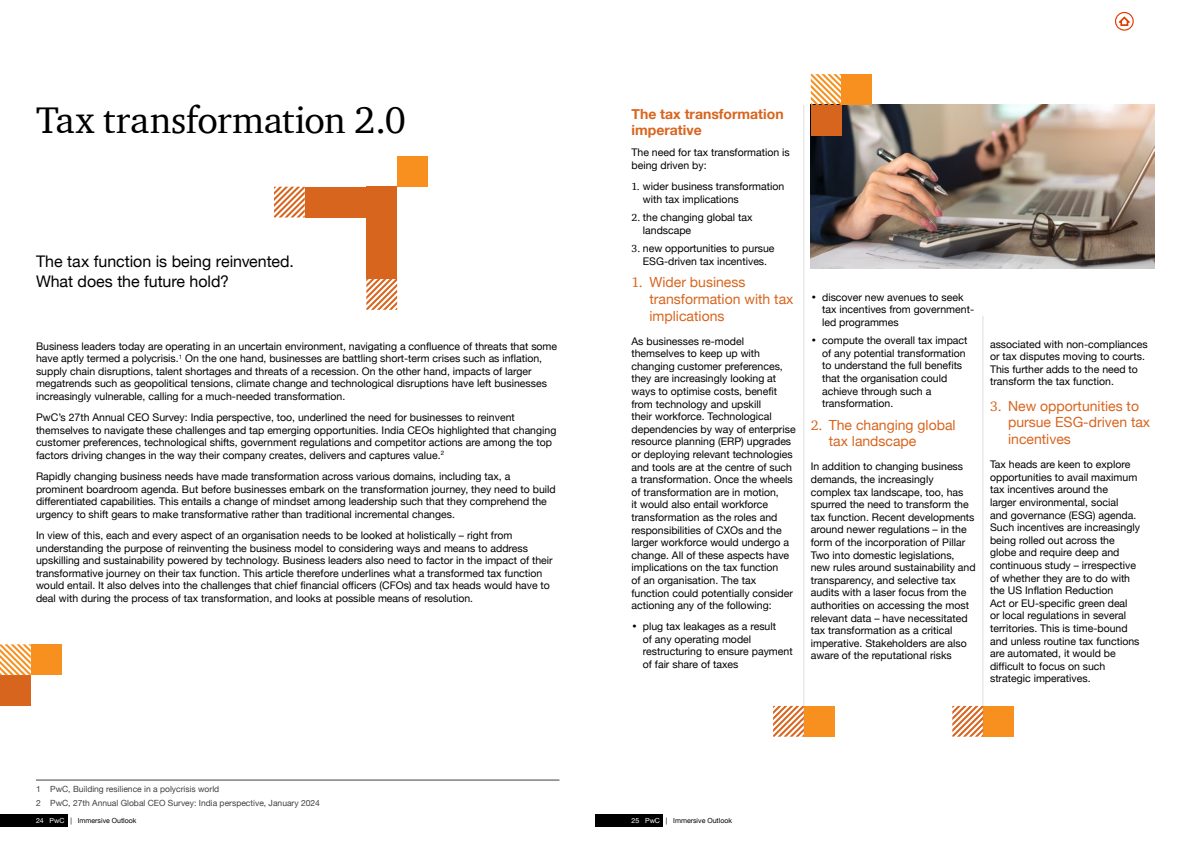
<style>
.page{position:relative;width:1191px;height:842px;background:#fff}
.page>*{position:absolute;margin:0;border:0;box-sizing:border-box;transform-origin:0 0}
.t1{font:38px "ITC Charter Com";letter-spacing:-.01em;color:#000}
.t2{font:16px/19.2px "Helvetica Neue";letter-spacing:-.005em;color:#000}
.t3{font:14px/16.8px "Helvetica Neue";color:#d8651e}
.t4{font:700 14px/16.8px "Helvetica Neue";color:#d8651e}
.t5{font:10.5px/12.6px "Helvetica Neue";color:#000}
.t6{font:8.5px/14.3px "Helvetica Neue";color:#414042}
.t7{font:7px "Helvetica Neue";color:#000}
.s1{font-family:"ITC Charter Com"}
.s2{color:#fff}
</style>
<div class="page">
<div style="left:0;top:814px;width:67px;height:13px;background:#000"></div>
<div style="left:595px;top:814px;width:68px;height:13px;background:#000"></div>
<svg style="left:1115px;top:12px;width:18px;height:19px"></svg>
<img style="left:811px;top:105px;width:344px;height:163px">
<div style="left:811px;top:105px;width:30px;height:31px;background:#d8651e"></div>
<svg style="left:811px;top:74px;width:30px;height:31px"></svg>
<div style="left:841px;top:74px;width:31px;height:31px;background:#f7901e"></div>
<hr style="left:803px;top:105px;width:1px;height:632px;background:#dcddde">
<hr style="left:982px;top:316px;width:1px;height:421px;background:#dcddde">
<div style="left:983px;top:706px;width:31px;height:31px;background:#f7901e"></div>
<svg style="left:952px;top:706px;width:31px;height:31px"></svg>
<div style="left:804px;top:706px;width:30px;height:31px;background:#f7901e"></div>
<svg style="left:773px;top:706px;width:31px;height:31px"></svg>
<hr style="left:36px;top:780px;width:523px;height:1px;background:#414042">
<div style="left:366px;top:248px;width:31px;height:31px;background:#d8651e"></div>
<div style="left:366px;top:187px;width:31px;height:61px;background:#d8651e"></div>
<div style="left:305px;top:187px;width:61px;height:30px;background:#d8651e"></div>
<svg style="left:366px;top:279px;width:31px;height:31px"></svg>
<svg style="left:274px;top:187px;width:31px;height:30px"></svg>
<div style="left:397px;top:156px;width:31px;height:31px;background:#f7901e"></div>
<div style="left:0;top:675px;width:31px;height:31px;background:#d8651e"></div>
<svg style="left:0;top:644px;width:31px;height:31px"></svg>
<div style="left:31px;top:644px;width:31px;height:31px;background:#f7901e"></div>
<h1 class="t1" style="left:36px;top:97px;width:371px">Tax transformation 2.0</h1>
<h2 class="t2" style="left:36px;top:253px;width:259px">The tax function is being reinvented.<br>What does the future hold?</h2>
<p class="t5" style="left:36px;top:340px;width:523px">Business leaders today are operating in an uncertain environment, navigating a confluence of threats that some have aptly termed a polycrisis.<sup>1</sup> On the one hand, businesses are battling short-term crises such as inflation, supply chain disruptions, talent shortages and threats of a recession. On the other hand, impacts of larger megatrends such as geopolitical tensions, climate change and technological disruptions have left businesses increasingly vulnerable, calling for a much-needed transformation.</p>
<p class="t5" style="left:36px;top:412px;width:522px">PwC’s 27th Annual CEO Survey: India perspective, too, underlined the need for businesses to reinvent themselves to navigate these challenges and tap emerging opportunities. India CEOs highlighted that changing customer preferences, technological shifts, government regulations and competitor actions are among the top factors driving changes in the way their company creates, delivers and captures value.<sup>2</sup></p>
<p class="t5" style="left:36px;top:471px;width:521px">Rapidly changing business needs have made transformation across various domains, including tax, a prominent boardroom agenda. But before businesses embark on the transformation journey, they need to build differentiated capabilities. This entails a change of mindset among leadership such that they comprehend the urgency to shift gears to make transformative rather than traditional incremental changes.</p>
<p class="t5" style="left:36px;top:529px;width:518px">In view of this, each and every aspect of an organisation needs to be looked at holistically – right from understanding the purpose of reinventing the business model to considering ways and means to address upskilling and sustainability powered by technology. Business leaders also need to factor in the impact of their transformative journey on their tax function. This article therefore underlines what a transformed tax function would entail. It also delves into the challenges that chief financial officers (CFOs) and tax heads would have to deal with during the process of tax transformation, and looks at possible means of resolution.</p>
<h3 class="t4" style="left:631px;top:106px;width:154px">The tax transformation imperative</h3>
<p class="t5" style="left:631px;top:147px;width:160px">The need for tax transformation is being driven by:</p>
<p class="t5" style="left:643px;top:181px;width:143px;text-indent:-11px"><span class="s1">1.</span> wider business transformation with tax implications</p>
<p class="t5" style="left:643px;top:212px;width:111px;text-indent:-11px"><span class="s1">2.</span> the changing global tax landscape</p>
<p class="t5" style="left:631px;top:242px;width:144px;text-align:center"><span class="s1">3.</span> new opportunities to pursue<br>ESG-driven tax incentives.</p>
<h3 class="t3" style="left:649px;top:274px;width:145px;text-indent:-18px"><span class="s1">1.</span> Wider business transformation with tax implications</h3>
<p class="t5" style="left:631px;top:335px;width:166px">As businesses re-model themselves to keep up with changing customer preferences, they are increasingly looking at ways to optimise costs, benefit from technology and upskill<br>their workforce. Technological dependencies by way of enterprise resource planning (ERP) upgrades or deploying relevant technologies and tools are at the centre of such a transformation. Once the wheels of transformation are in motion,<br>it would also entail workforce transformation as the roles and responsibilities of CXOs and the larger workforce would undergo a change. All of these aspects have implications on the tax function<br>of an organisation. The tax function could potentially consider actioning any of the following:</p>
<p class="t5" style="left:643px;top:621px;width:151px;text-indent:-11px"><span class="s1">•</span> plug tax leakages as a result<br>of any operating model restructuring to ensure payment of fair share of taxes</p>
<p class="t5" style="left:822px;top:291px;width:153px;text-indent:-11px"><span class="s1">•</span> discover new avenues to seek tax incentives from government&shy;led programmes</p>
<p class="t5" style="left:822px;top:335px;width:147px;text-indent:-11px"><span class="s1">•</span> compute the overall tax impact of any potential transformation to understand the full benefits that the organisation could achieve through such a transformation.</p>
<h3 class="t3" style="left:829px;top:417px;width:128px;text-indent:-18px"><span class="s1">2.</span> The changing global tax landscape</h3>
<p class="t5" style="left:811px;top:461px;width:166px">In addition to changing business demands, the increasingly complex tax landscape, too, has spurred the need to transform the tax function. Recent developments around newer regulations – in the form of the incorporation of Pillar Two into domestic legislations, new rules around sustainability and transparency, and selective tax audits with a laser focus from the authorities on accessing the most relevant data – have necessitated tax transformation as a critical imperative. Stakeholders are also aware of the reputational risks</p>
<p class="t5" style="left:990px;top:338px;width:159px">associated with non-compliances or tax disputes moving to courts.<br>This further adds to the need to transform the tax function.</p>
<h3 class="t3" style="left:1008px;top:398px;width:144px;text-indent:-18px"><span class="s1">3.</span> New opportunities to pursue ESG-driven tax incentives</h3>
<p class="t5" style="left:990px;top:459px;width:151px">Tax heads are keen to explore opportunities to avail maximum tax incentives around the<br>larger environmental, social<br>and governance (ESG) agenda.<br>Such incentives are increasingly being rolled out across the globe and require deep and continuous study – irrespective of whether they are to do with the US Inflation Reduction<br>Act or EU-specific green deal<br>or local regulations in several territories. This is time-bound and unless routine tax functions are automated, it would be difficult to focus on such strategic imperatives.</p>
<p class="t6" style="left:36px;top:782px;width:285px">1 PwC, Building resilience in a polycrisis world<br>2 PwC, 27th Annual Global CEO Survey: India perspective, January 2024</p>
<p class="t7" style="left:36px;top:815px;width:102px"><span class="s2">24 PwC</span> | Immersive Outlook</p>
<p class="t7" style="left:631px;top:815px;width:102px"><span class="s2">25 PwC</span> | Immersive Outlook</p>
</div>
